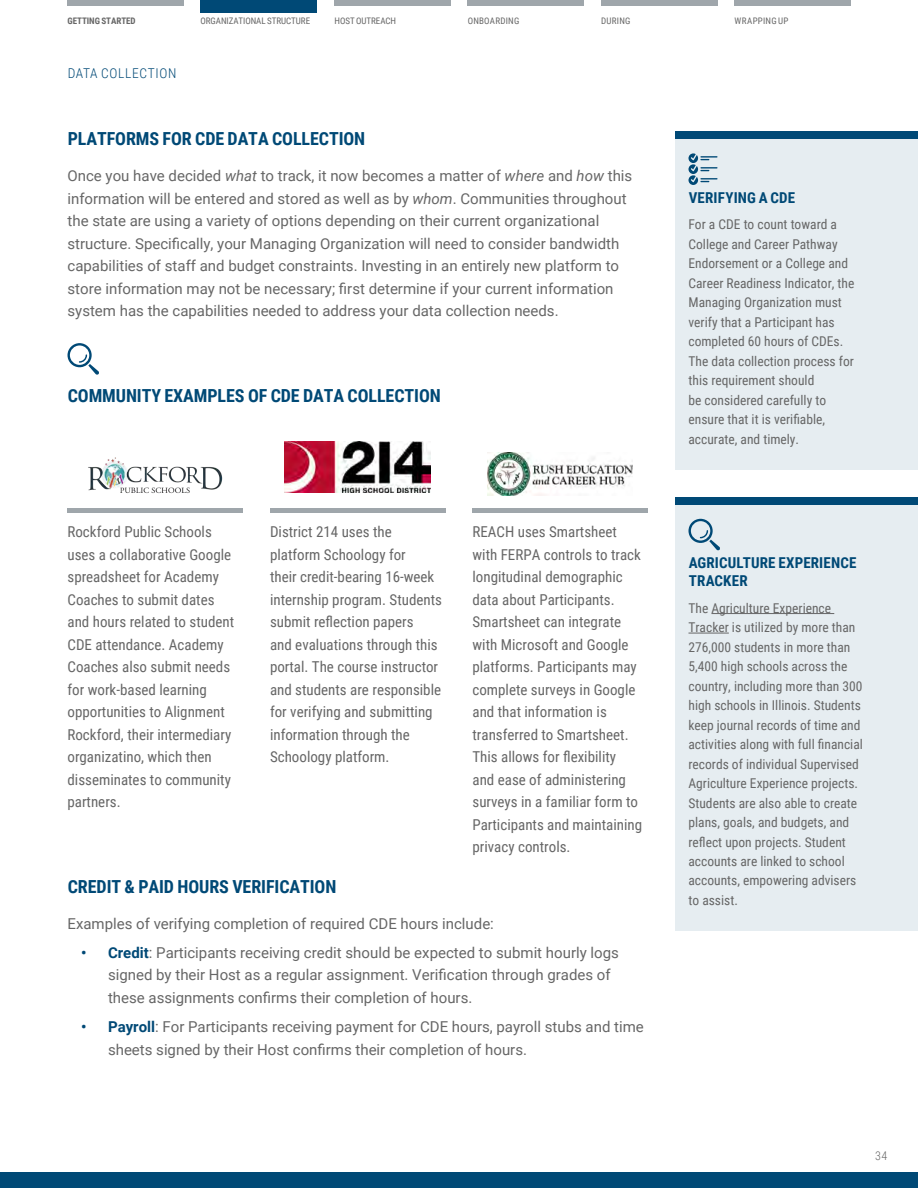
<style>
.page{position:relative;width:918px;height:1188px;background:#fff}
.page>*{position:absolute;margin:0;border:0;box-sizing:border-box;transform-origin:0 0}
.t1{font:700 18px "Roboto Condensed";letter-spacing:-.005em;color:#004976}
.t2{font:15px/22.5px "Roboto Condensed";color:#666}
.t3{font:15px/22.5px "Roboto";color:#666}
.t4{font:700 15px/18px "Roboto Condensed";letter-spacing:.01em;color:#004976}
.t5{font:13.5px/19.5px "Roboto Condensed";color:#666}
.t6{font:300 13.5px "Roboto Condensed";letter-spacing:.05em;color:#004976}
.t7{font:300 12px "Roboto Condensed";color:#666}
.t8{font:9px "Roboto Condensed";letter-spacing:-.005em;color:#666}
.t9{font:700 9px "Roboto Condensed";letter-spacing:-.005em;color:#666}
.t10{font:9px "Roboto Condensed";letter-spacing:.025em;color:#666}
.t11{font:9px "Roboto Condensed";letter-spacing:.03em;color:#666}
.s1{font-style:italic}
.s2{font-weight:700;color:#004976}
</style>
<div class="page">
<div style="left:0;top:1173px;width:918px;height:15px;background:#004976"></div>
<div style="left:200px;top:0;width:116px;height:12px;background:#004976"></div>
<div style="left:334px;top:0;width:116px;height:5px;background:#9fa6ab"></div>
<div style="left:67px;top:0;width:117px;height:5px;background:#9fa6ab"></div>
<div style="left:468px;top:0;width:116px;height:5px;background:#9fa6ab"></div>
<div style="left:601px;top:0;width:116px;height:5px;background:#9fa6ab"></div>
<div style="left:734px;top:0;width:117px;height:5px;background:#9fa6ab"></div>
<div style="left:675px;top:139px;width:243px;height:331px;background:#e6edf1"></div>
<svg style="left:688px;top:153px;width:30px;height:32px"></svg>
<div style="left:675px;top:132px;width:243px;height:7px;background:#004976"></div>
<div style="left:675px;top:505px;width:243px;height:426px;background:#e6edf1"></div>
<hr style="left:711px;top:613px;width:123px;height:1px;background:#666">
<hr style="left:688px;top:633px;width:41px;height:1px;background:#666">
<svg style="left:688px;top:519px;width:32px;height:32px"></svg>
<div style="left:675px;top:497px;width:243px;height:8px;background:#004976"></div>
<hr style="left:68px;top:508px;width:175px;height:4px;background:#9fa6ab">
<img style="left:88px;top:457px;width:135px;height:37px">
<img style="left:285px;top:442px;width:146px;height:50px">
<img style="left:488px;top:453px;width:145px;height:42px">
<hr style="left:270px;top:508px;width:176px;height:4px;background:#9fa6ab">
<hr style="left:472px;top:508px;width:176px;height:4px;background:#9fa6ab">
<svg style="left:67px;top:343px;width:32px;height:32px"></svg>
<p class="t9" style="left:68px;top:15px;width:70px">GETTING STARTED</p>
<p class="t8" style="left:201px;top:15px;width:111px">ORGANIZATIONAL STRUCTURE</p>
<p class="t8" style="left:334px;top:15px;width:63px">HOST OUTREACH</p>
<p class="t10" style="left:468px;top:15px;width:53px">ONBOARDING</p>
<p class="t8" style="left:601px;top:15px;width:31px">DURING</p>
<p class="t11" style="left:735px;top:15px;width:55px">WRAPPING UP</p>
<p class="t6" style="left:68px;top:63px;width:110px">DATA COLLECTION</p>
<p class="t1" style="left:68px;top:126px;width:299px">PLATFORMS FOR CDE DATA COLLECTION</p>
<p class="t3" style="left:68px;top:164px;width:566px">Once you have decided <span class="s1">what</span> to track, it now becomes a matter of <span class="s1">where</span> and <span class="s1">how</span> this information will be entered and stored as well as by <span class="s1">whom</span>. Communities throughout the state are using a variety of options depending on their current organizational structure. Specifically, your Managing Organization will need to consider bandwidth capabilities of staff and budget constraints. Investing in an entirely new platform to store information may not be necessary; first determine if your current information system has the capabilities needed to address your data collection needs.</p>
<p class="t1" style="left:68px;top:383px;width:375px">COMMUNITY EXAMPLES OF CDE DATA COLLECTION</p>
<p class="t2" style="left:68px;top:520px;width:168px">Rockford Public Schools uses a collaborative Google spreadsheet for Academy<br>Coaches to submit dates and hours related to student<br>CDE attendance. Academy<br>Coaches also submit needs for work-based learning opportunities to Alignment<br>Rockford, their intermediary organizatino, which then disseminates to community partners.</p>
<p class="t2" style="left:270px;top:520px;width:174px">District 214 uses the platform Schoology for<br>their credit-bearing 16-week internship program. Students submit reflection papers<br>and evaluations through this portal. The course instructor and students are responsible for verifying and submitting information through the<br>Schoology platform.</p>
<p class="t2" style="left:472px;top:520px;width:171px">REACH uses Smartsheet with FERPA controls to track longitudinal demographic data about Participants.<br>Smartsheet can integrate with Microsoft and Google platforms. Participants may complete surveys in Google and that information is transferred to Smartsheet.<br>This allows for flexibility<br>and ease of administering surveys in a familiar form to<br>Participants and maintaining privacy controls.</p>
<p class="t1" style="left:68px;top:874px;width:270px">CREDIT &amp; PAID HOURS VERIFICATION</p>
<p class="t3" style="left:68px;top:912px;width:428px">Examples of verifying completion of required CDE hours include:</p>
<p class="t3" style="left:108px;top:941px;width:512px;text-indent:-27px"><span class="s2">• Credit</span>: Participants receiving credit should be expected to submit hourly logs signed by their Host as a regular assignment. Verification through grades of these assignments confirms their completion of hours.</p>
<p class="t3" style="left:108px;top:1015px;width:537px;text-indent:-27px"><span class="s2">• Payroll</span>: For Participants receiving payment for CDE hours, payroll stubs and time sheets signed by their Host confirms their completion of hours.</p>
<p class="t4" style="left:689px;top:188px;width:108px">VERIFYING A CDE</p>
<p class="t5" style="left:688px;top:214px;width:167px">For a CDE to count toward a<br>College and Career Pathway<br>Endorsement or a College and<br>Career Readiness Indicator, the<br>Managing Organization must verify that a Participant has completed 60 hours of CDEs.<br>The data collection process for this requirement should<br>be considered carefully to ensure that it is verifiable, accurate, and timely.</p>
<p class="t4" style="left:689px;top:553px;width:169px">AGRICULTURE EXPERIENCE<br>TRACKER</p>
<p class="t5" style="left:688px;top:598px;width:176px">The Agriculture Experience<br>Tracker is utilized by more than<br>276,000 students in more than<br>5,400 high schools across the country, including more than 300 high schools in Illinois. Students keep journal records of time and activities along with full financial records of individual Supervised<br>Agriculture Experience projects.<br>Students are also able to create plans, goals, and budgets, and reflect upon projects. Student accounts are linked to school accounts, empowering advisers to assist.</p>
<p class="t7" style="left:875px;top:1147px;width:14px">34</p>
</div>
